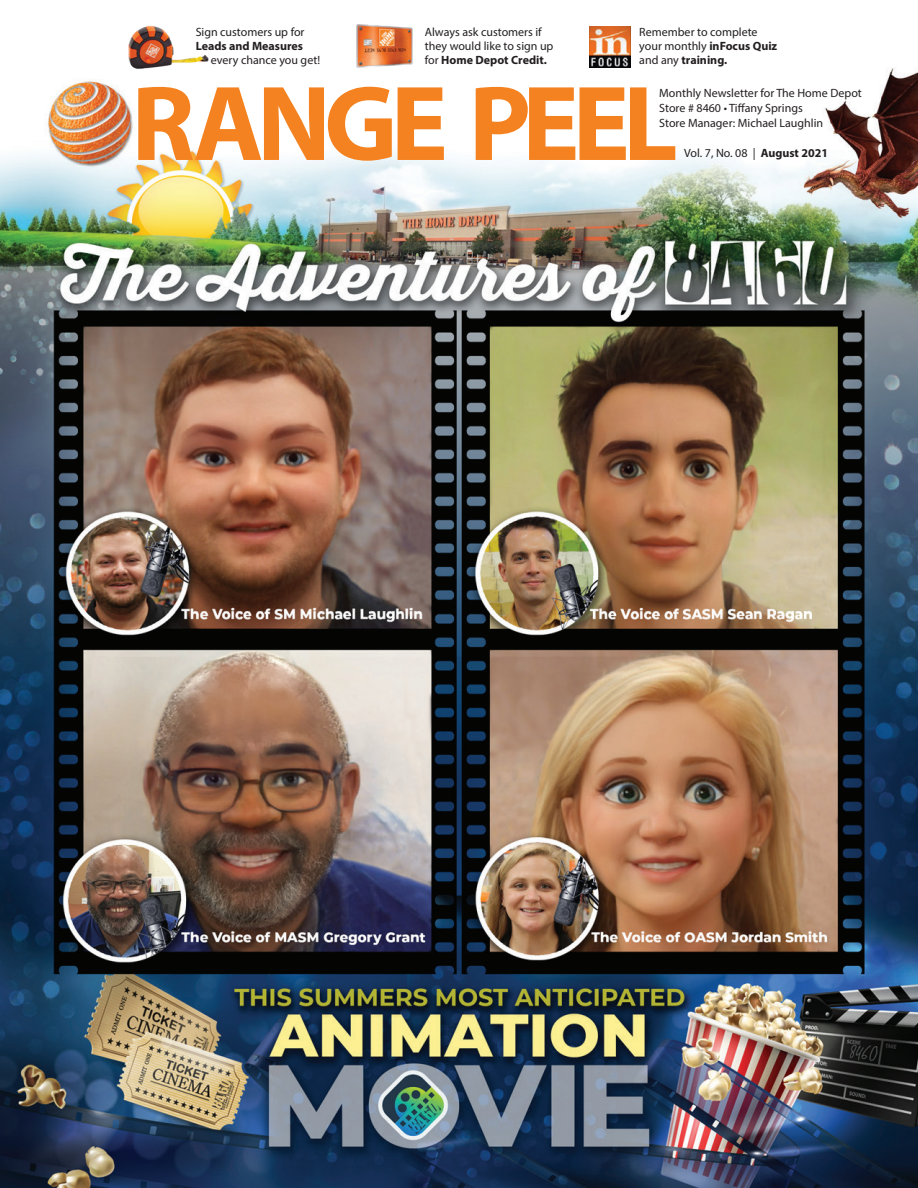
<style>
.page{position:relative;width:918px;height:1188px;background:#fff}
.page>*{position:absolute;margin:0;border:0;box-sizing:border-box;transform-origin:0 0}
.t1{font:700 107.55px "Myriad Pro";letter-spacing:-.065em;color:#f58220}
.t2{font:12px/14.4px "Myriad Pro";color:#231f20}
.t3{font:700 12px "Myriad Pro";color:#231f20}
.s1{font-weight:700}
</style>
<div class="page">
<img style="left:0;top:26px;width:918px;height:1162px">
<img style="left:590px;top:27px;width:40px;height:40px">
<img style="left:353px;top:24px;width:63px;height:46px">
<img style="left:124px;top:25px;width:88px;height:48px">
<p class="t2" style="left:196px;top:24px;width:110px">Sign customers up for</p>
<p class="t3" style="left:196px;top:38px;width:109px">Leads and Measures</p>
<p class="t2" style="left:211px;top:53px;width:111px">every chance you get!</p>
<h1 class="t1" style="left:131px;top:54px;width:548px">RANGE PEEL</h1>
<p class="t2" style="left:425px;top:24px;width:130px">Always ask customers if they would like to sign up for <span class="s1">Home Depot Credit.</span></p>
<p class="t2" style="left:639px;top:24px;width:139px">Remember to complete your monthly <span class="s1">inFocus Quiz </span>and any <span class="s1">training.</span></p>
<p class="t2" style="left:659px;top:85px;width:204px;line-height:15px">Monthly Newsletter for The Home Depot<br>Store # 8460 • Tiffany Springs<br>Store Manager: Michael Laughlin</p>
<p class="t2" style="left:684px;top:145px;width:145px">Vol. 7, No. 08 | <span class="s1">August 2021</span></p>
</div>
